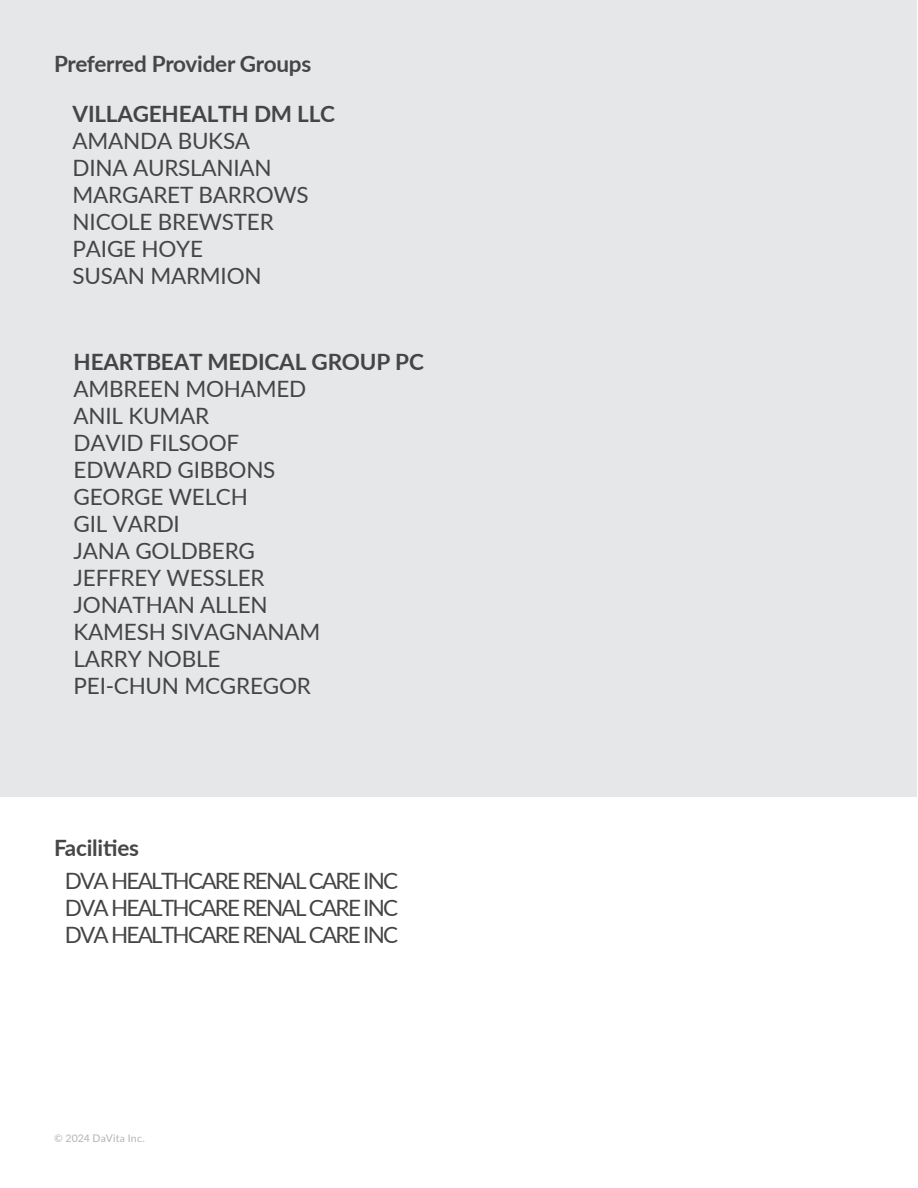
<style>
.page{position:relative;width:918px;height:1188px;background:#fff}
.page>*{position:absolute;margin:0;border:0;box-sizing:border-box;transform-origin:0 0}
.t1{font:22.5px/27px "Lato";letter-spacing:-.01em;color:#454547}
.t2{font:700 22.5px "Lato";letter-spacing:-.01em;color:#454547}
.t3{font:700 22.5px "Lato";letter-spacing:-.01em;color:#464547}
.t4{font:10.5px "Lato";letter-spacing:.015em;color:#b1b4b6}
</style>
<div class="page">
<div style="left:1px;top:1px;width:916px;height:796px;background:#e6e7e8"></div>
<p class="t3" style="left:54px;top:47px;width:259px">Preferred Provider Groups</p>
<p class="t2" style="left:73px;top:97px;width:264px">VILLAGEHEALTH DM LLC</p>
<p class="t1" style="left:73px;top:126px;width:238px">AMANDA BUKSA<br>DINA AURSLANIAN<br>MARGARET BARROWS<br>NICOLE BREWSTER<br>PAIGE HOYE<br>SUSAN MARMION</p>
<p class="t2" style="left:74px;top:345px;width:352px">HEARTBEAT MEDICAL GROUP PC</p>
<p class="t1" style="left:74px;top:374px;width:248px">AMBREEN MOHAMED<br>ANIL KUMAR<br>DAVID FILSOOF<br>EDWARD GIBBONS<br>GEORGE WELCH<br>GIL VARDI<br>JANA GOLDBERG<br>JEFFREY WESSLER<br>JONATHAN ALLEN<br>KAMESH SIVAGNANAM<br>LARRY NOBLE<br>PEI-CHUN MCGREGOR</p>
<p class="t3" style="left:54px;top:831px;width:87px">Facilities</p>
<p class="t1" style="left:65px;top:866px;width:335px;text-align:justify">DVA HEALTHCARE RENAL CARE INC DVA HEALTHCARE RENAL CARE INC DVA HEALTHCARE RENAL CARE INC</p>
<p class="t4" style="left:54px;top:1131px;width:92px">© 2024 DaVita Inc.</p>
</div>
